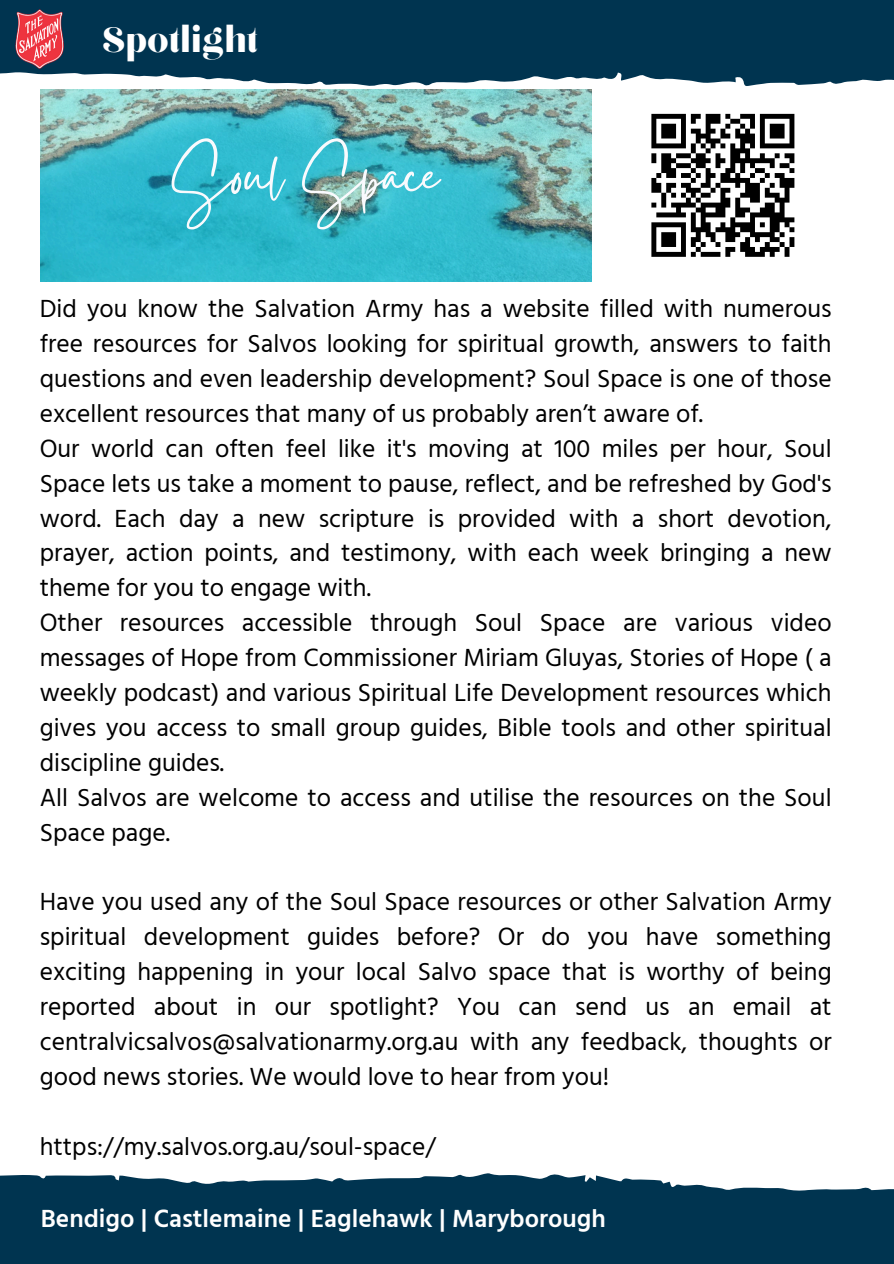
<style>
.page{position:relative;width:894px;height:1264px;background:#fff}
.page>*{position:absolute;margin:0;border:0;box-sizing:border-box;transform-origin:0 0}
.t1{font:74.7px "Gistesy";color:#f9fafd}
.t2{font:44.1px "Chloe";color:#fff}
.t3{font:25.5px/34.8px "Hind Guntur";color:#000}
.t4{font:600 25.5px "Hind Guntur";color:#fff}
</style>
<div class="page">
<svg style="left:0;top:0;width:893px;height:124px;fill:#003450"></svg>
<img style="left:14px;top:8px;width:51px;height:61px">
<svg style="left:0;top:1173px;width:893px;height:90px;background:#15455f"></svg>
<div style="left:641px;top:104px;width:163px;height:163px;background:#fff"></div>
<svg style="left:651px;top:113px;width:144px;height:144px"></svg>
<img style="left:40px;top:89px;width:551px;height:193px">
<h2 class="t2" style="left:102px;top:19px;width:157px">Spotlight</h2>
<h1 class="t1" style="left:171px;top:123px;width:268px">Soul Space</h1>
<p class="t3" style="left:40px;top:291px;width:793px">Did you know the Salvation Army has a website filled with numerous free resources for Salvos looking for spiritual growth, answers to faith questions and even leadership development? Soul Space is one of those excellent resources that many of us probably aren’t aware of.<br>Our world can often feel like it's moving at 100 miles per hour, Soul Space lets us take a moment to pause, reflect, and be refreshed by God's word. Each day a new scripture is provided with a short devotion, prayer, action points, and testimony, with each week bringing a new theme for you to engage with.<br>Other resources accessible through Soul Space are various video messages of Hope from Commissioner Miriam Gluyas, Stories of Hope ( a weekly podcast) and various Spiritual Life Development resources which gives you access to small group guides, Bible tools and other spiritual discipline guides.<br>All Salvos are welcome to access and utilise the resources on the Soul Space page.</p>
<p class="t3" style="left:40px;top:884px;width:793px;text-align:justify">Have you used any of the Soul Space resources or other Salvation Army spiritual development guides before? Or do you have something exciting happening in your local Salvo space that is worthy of being reported about in our spotlight? You can send us an email at centralvicsalvos@salvationarmy.org.au with any feedback, thoughts or good news stories. We would love to hear from you!</p>
<p class="t3" style="left:40px;top:1128px;width:397px">https://my.salvos.org.au/soul-space/</p>
<p class="t4" style="left:41px;top:1203px;width:566px">Bendigo | Castlemaine | Eaglehawk | Maryborough</p>
</div>
